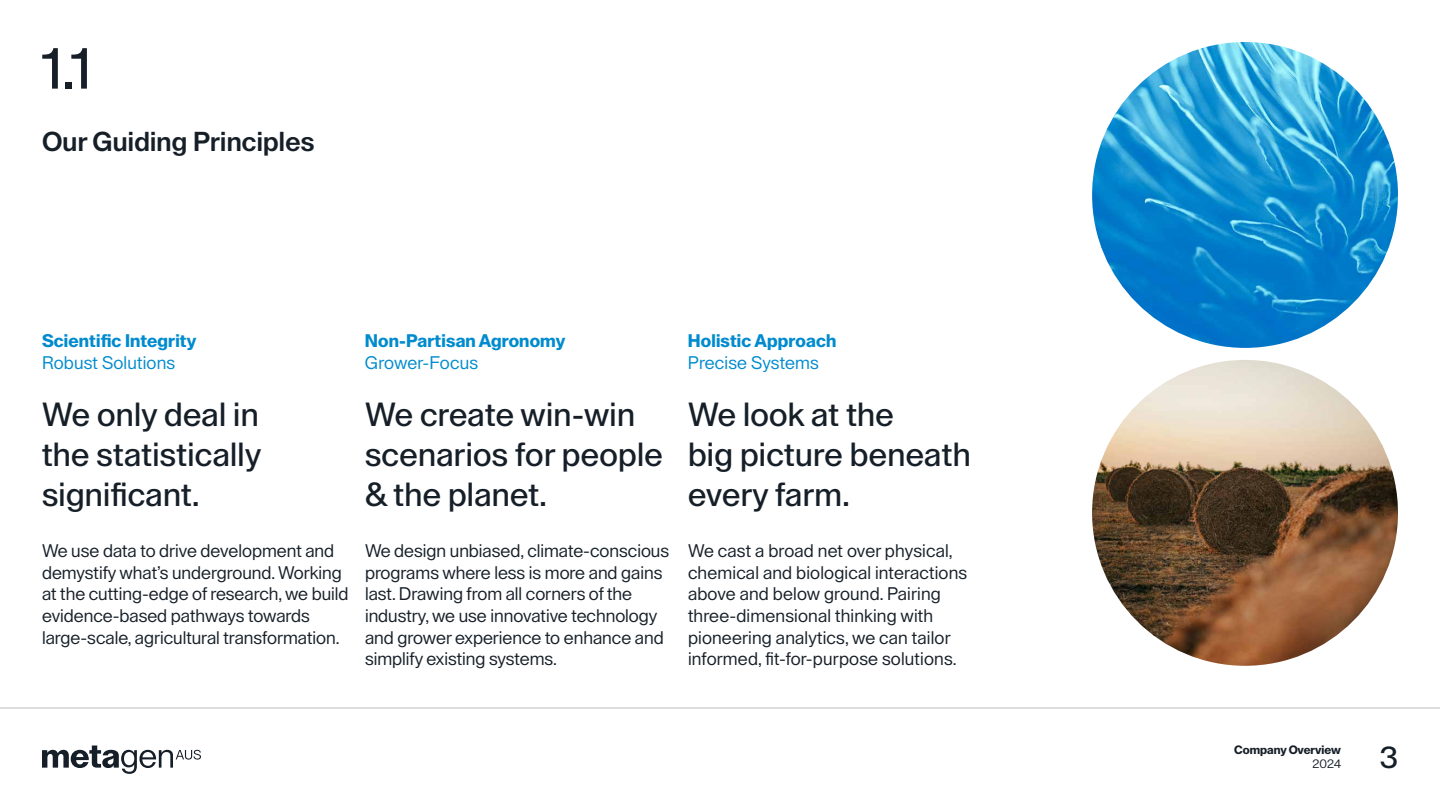
<style>
.page{position:relative;width:1440px;height:810px;background:#fff}
.page>*{position:absolute;margin:0;border:0;box-sizing:border-box;transform-origin:0 0}
.t1{font:500 57px "Lay Grotesk";color:#161f28}
.t2{font:500 33px/39.6px "Lay Grotesk";letter-spacing:.01em;color:#161f28}
.t3{font:500 30px "Lay Grotesk";color:#161f28}
.t4{font:600 27px "Lay Grotesk";letter-spacing:.01em;color:#161f28}
.t5{font:18px/21.6px "Lay Grotesk";color:#161f28}
.t6{font:700 18px "Lay Grotesk";letter-spacing:.01em;color:#008bce}
.t7{font:18px "Lay Grotesk";letter-spacing:.01em;color:#008bce}
.t8{font:700 12px "Lay Grotesk";color:#161f28}
.t9{font:12px "Lay Grotesk";color:#161f28}
</style>
<div class="page">
<svg style="left:42px;top:746px;width:159px;height:28px"></svg>
<hr style="left:0;top:708px;width:1440px;height:1px;background:#b9bcbe">
<img style="left:1092px;top:360px;width:306px;height:306px;border-radius:153px">
<img style="left:1092px;top:42px;width:306px;height:306px;border-radius:153px">
<h1 class="t1" style="left:42px;top:35px;width:51px">1.1</h1>
<h3 class="t4" style="left:42px;top:125px;width:274px">Our Guiding Principles</h3>
<p class="t6" style="left:42px;top:330px;width:156px">Scientific Integrity</p>
<p class="t7" style="left:42px;top:352px;width:135px">Robust Solutions</p>
<h2 class="t2" style="left:42px;top:395px;width:221px;text-align:justify">We only deal in the statistically significant.</h2>
<p class="t5" style="left:42px;top:540px;width:308px">We use data to drive development and demystify what’s underground. Working at the cutting-edge of research, we build evidence-based pathways towards large-scale, agricultural transformation.</p>
<p class="t6" style="left:365px;top:330px;width:202px">Non-Partisan Agronomy</p>
<p class="t7" style="left:365px;top:352px;width:115px">Grower-Focus</p>
<h2 class="t2" style="left:365px;top:395px;width:299px">We create win-win scenarios for people &amp; the planet.</h2>
<p class="t5" style="left:365px;top:540px;width:306px">We design unbiased, climate-conscious programs where less is more and gains last. Drawing from all corners of the industry, we use innovative technology and grower experience to enhance and simplify existing systems.</p>
<p class="t6" style="left:688px;top:330px;width:150px">Holistic Approach</p>
<p class="t7" style="left:688px;top:352px;width:133px">Precise Systems</p>
<h2 class="t2" style="left:688px;top:395px;width:284px">We look at the<br>big picture beneath every farm.</h2>
<p class="t5" style="left:688px;top:540px;width:281px">We cast a broad net over physical, chemical and biological interactions above and below ground. Pairing three-dimensional thinking with pioneering analytics, we can tailor informed, fit-for-purpose solutions.</p>
<p class="t8" style="left:1234px;top:742px;width:108px">Company Overview</p>
<p class="t9" style="left:1313px;top:757px;width:30px">2024</p>
<h3 class="t3" style="left:1380px;top:740px;width:20px">3</h3>
</div>
